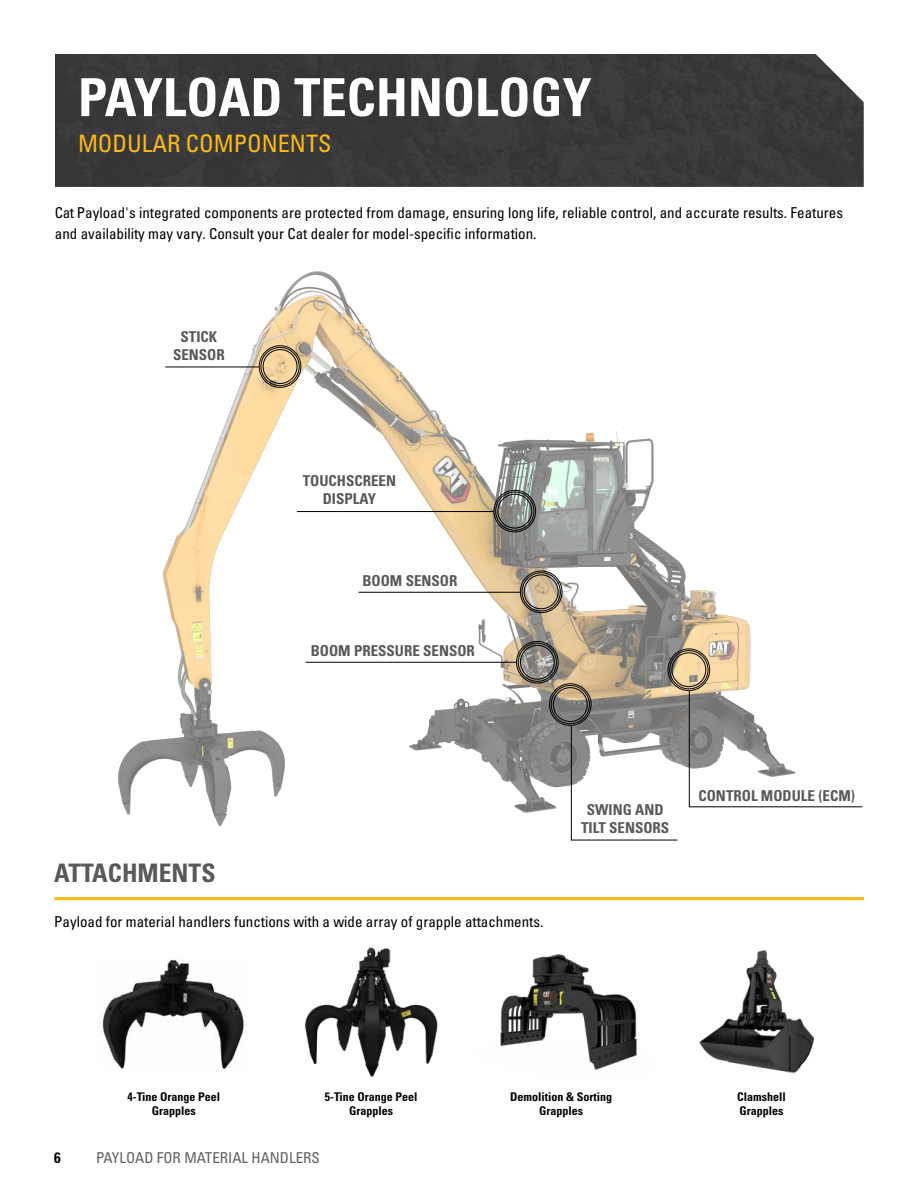
<style>
.page{position:relative;width:918px;height:1188px;background:#fff}
.page>*{position:absolute;margin:0;border:0;box-sizing:border-box;transform-origin:0 0}
.t1{font:52.5px "Univers LTCYR 67 Bold Cond";color:#fff}
.t2{font:25.5px "Univers LTCYR 67 Bold Cond";color:#58595b}
.t3{font:condensed 24px "Univers LTCYR 57";color:#fdba12}
.t4{font:condensed 15px/21px "Univers LTCYR 57";color:#000}
.t5{font:15px/18px "Univers LTCYR 67 Bold Cond";color:#58595b;text-align:center}
.t6{font:condensed 15px "Univers LTCYR 57";color:#5e6263}
.t7{font:15px "Univers LTCYR 67 Bold Cond";color:#000}
.t8{font:12px/14.4px "Univers LTCYR 67 Bold Cond";color:#000;text-align:center}
</style>
<div class="page">
<img style="left:117px;top:271px;width:634px;height:556px">
<div style="left:55px;top:54px;width:809px;height:133px;background:#383739"></div>
<svg style="left:258px;top:345px;width:44px;height:43px;background:#c3aa82"></svg>
<hr style="left:165px;top:367px;width:94px;height:1px;background:#000">
<svg style="left:516px;top:640px;width:347px;height:201px"></svg>
<hr style="left:306px;top:662px;width:210px;height:1px;background:#000">
<svg style="left:493px;top:489px;width:44px;height:44px;background:#797b77"></svg>
<hr style="left:297px;top:511px;width:196px;height:1px;background:#000">
<img style="left:500px;top:954px;width:137px;height:116px">
<img style="left:699px;top:950px;width:116px;height:123px">
<img style="left:100px;top:960px;width:144px;height:110px">
<img style="left:304px;top:947px;width:134px;height:130px">
<svg style="left:519px;top:570px;width:44px;height:44px;background:#a99a83"></svg>
<hr style="left:359px;top:592px;width:161px;height:1px;background:#000">
<hr style="left:54px;top:897px;width:810px;height:3px;background:#fdba12">
<h1 class="t1" style="left:78px;top:65px;width:515px">PAYLOAD TECHNOLOGY</h1>
<h3 class="t3" style="left:78px;top:128px;width:255px">MODULAR COMPONENTS</h3>
<p class="t4" style="left:55px;top:202px;width:790px">Cat Payload's integrated components are protected from damage, ensuring long life, reliable control, and accurate results. Features and availability may vary. Consult your Cat dealer for model-specific information.</p>
<p class="t5" style="left:173px;top:328px;width:53px">STICK<br>SENSOR</p>
<p class="t5" style="left:303px;top:471px;width:95px">TOUCHSCREEN<br>DISPLAY</p>
<p class="t5" style="left:362px;top:572px;width:97px">BOOM SENSOR</p>
<p class="t5" style="left:311px;top:641px;width:166px">BOOM PRESSURE SENSOR</p>
<h2 class="t2" style="left:54px;top:857px;width:163px">ATTACHMENTS</h2>
<p class="t4" style="left:54px;top:911px;width:491px">Payload for material handlers functions with a wide array of grapple attachments.</p>
<p class="t5" style="left:581px;top:801px;width:90px">SWING AND<br>TILT SENSORS</p>
<p class="t5" style="left:698px;top:786px;width:158px">CONTROL MODULE (ECM)</p>
<p class="t8" style="left:127px;top:1089px;width:94px">4-Tine Orange Peel<br>Grapples</p>
<p class="t8" style="left:325px;top:1089px;width:94px">5-Tine Orange Peel<br>Grapples</p>
<p class="t8" style="left:510px;top:1089px;width:104px">Demolition &amp; Sorting<br>Grapples</p>
<p class="t8" style="left:737px;top:1089px;width:50px;text-align:left">Clamshell<br>Grapples</p>
<p class="t7" style="left:54px;top:1148px;width:8px">6</p>
<p class="t6" style="left:96px;top:1148px;width:225px">PAYLOAD FOR MATERIAL HANDLERS</p>
</div>
